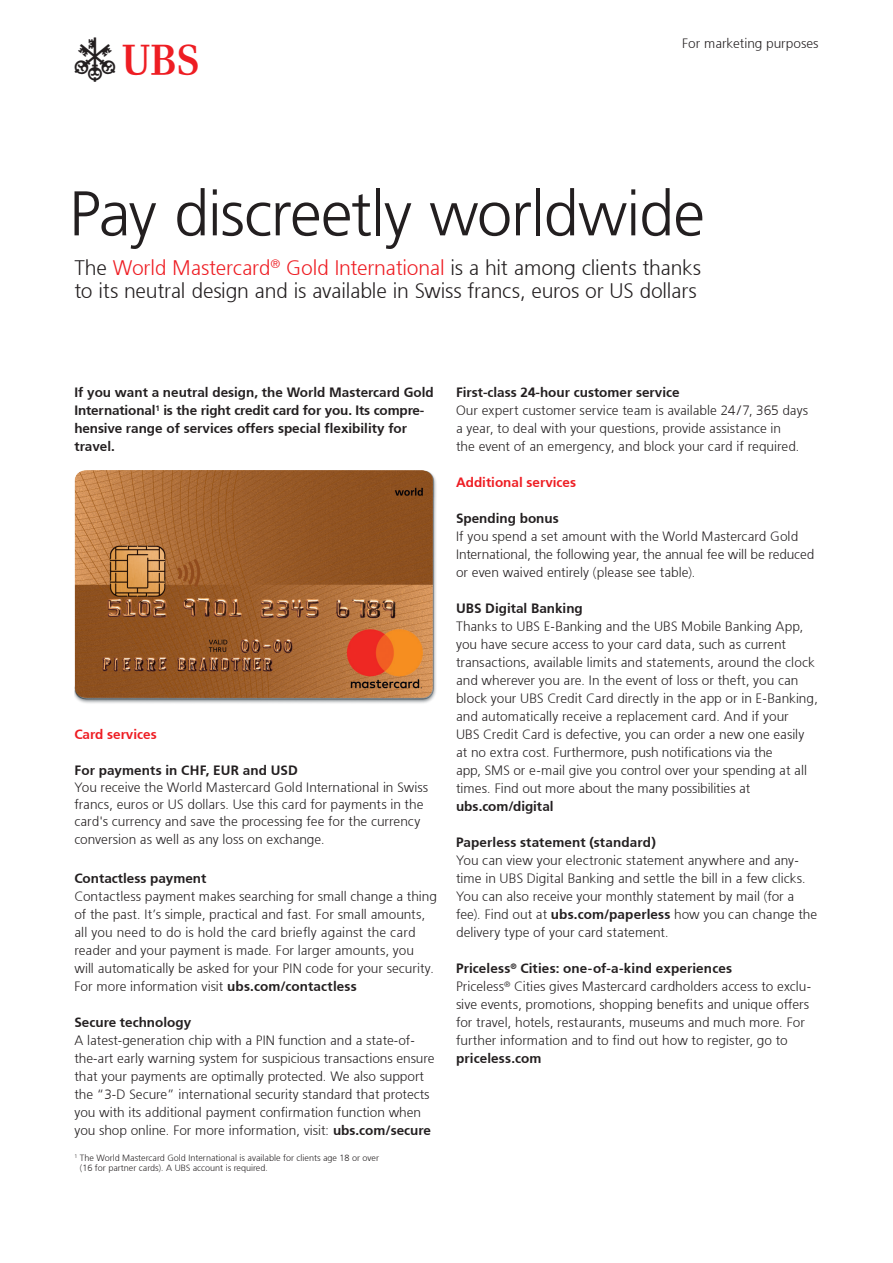
<style>
.page{position:relative;width:893px;height:1263px;background:#fff}
.page>*{position:absolute;margin:0;border:0;box-sizing:border-box;transform-origin:0 0}
.Keyline{font:300 63px "Frutiger 45";letter-spacing:-.02em;color:#231f20}
.t1{font:44.55px "UB Ssemiextra";color:#231f20}
.Infoline{font:300 21px/22.5px "Frutiger 45";letter-spacing:-.015em;color:#231f20}
.Body_copy___9_pt{font:300 13.5px/18px "Frutiger 45";color:#231f20}
.Subtitle__9_pt{font:300 13.5px/18px "Frutiger 45";color:#231f20}
.Subtitle__9_pt-2{font:300 13.5px/18px "Frutiger 45";color:#231f20}
.Body_copy___9_pt-2{font:300 13.5px "Frutiger 45";letter-spacing:.01em;color:#231f20}
.Subtitle__9_pt-3{font:300 13.5px "Frutiger 45";color:#ee1d23}
.fussnote{font:300 9px/10.8px "Frutiger 45";color:#231f20}
.s1{font-size:30.75px;color:#ee1d23}
.s2{color:#ee1d23}
.s3{font-style:inherit}
</style>
<div class="page">
<img style="left:74px;top:470px;width:362px;height:233px">
<p class="t1" style="left:75px;top:37px;width:125px">a<span class="s1">b</span></p>
<p class="Body_copy___9_pt" style="left:682px;top:34px;width:138px">For marketing purposes</p>
<p class="Keyline" style="left:69px;top:177px;width:637px">Pay discreetly worldwide</p>
<p class="Infoline" style="left:74px;top:257px;width:628px">The <span class="s2">World Mastercard</span><sup>®</sup> <span class="s2">Gold International</span> is a hit among clients thanks to its neutral design and is available in Swiss francs, euros or US dollars</p>
<p class="Subtitle__9_pt-2" style="left:74px;top:383px;width:361px">If you want a neutral design, the World Mastercard Gold International<sup>1</sup> is the right credit card for you. Its compre&shy;hensive range of services offers special flexibility for travel.</p>
<p class="Subtitle__9_pt-3" style="left:74px;top:726px;width:84px">Card services</p>
<p class="Body_copy___9_pt-2" style="left:74px;top:762px;width:225px">For payments in CHF, EUR and USD</p>
<p class="Body_copy___9_pt" style="left:74px;top:778px;width:355px;line-height:17.2px">You receive the World Mastercard Gold International in Swiss francs, euros or US dollars. Use this card for payments in the card's currency and save the processing fee for the currency conversion as well as any loss on exchange.</p>
<p class="Subtitle__9_pt-2" style="left:74px;top:869px;width:134px">Contactless payment</p>
<p class="Body_copy___9_pt" style="left:74px;top:887px;width:364px">Contactless payment makes searching for small change a thing</p>
<p class="Body_copy___9_pt" style="left:74px;top:905px;width:352px">of the past. It’s simple, practical and fast. For small amounts,</p>
<p class="Body_copy___9_pt" style="left:74px;top:923px;width:343px">all you need to do is hold the card briefly against the card</p>
<p class="Body_copy___9_pt" style="left:74px;top:941px;width:341px">reader and your payment is made. For larger amounts, you</p>
<p class="Body_copy___9_pt" style="left:74px;top:959px;width:361px">will automatically be asked for your PIN code for your security.</p>
<p class="Body_copy___9_pt" style="left:74px;top:977px;width:284px">For more information visit <span class="s3">ubs.com/contactless</span></p>
<p class="Subtitle__9_pt-2" style="left:74px;top:1013px;width:118px">Secure technology</p>
<p class="Subtitle__9_pt" style="left:74px;top:1031px;width:362px">A latest-generation chip with a PIN function and a state-of&shy;the-art early warning system for suspicious transactions ensure that your payments are optimally protected. We also support the “3-D Secure” international security standard that protects you with its additional payment confirmation function when you shop online. For more information, visit: <span class="s3">ubs.com/secure</span></p>
<p class="fussnote" style="left:80px;top:1152px;width:301px;text-indent:-5px"><sup>1</sup> The World Mastercard Gold International is available for clients age 18 or over (16 for partner cards). A UBS account is required.</p>
<p class="Subtitle__9_pt-2" style="left:456px;top:383px;width:225px">First-class 24-hour customer service</p>
<p class="Body_copy___9_pt" style="left:456px;top:401px;width:354px">Our expert customer service team is available 24/7, 365 days</p>
<p class="Body_copy___9_pt" style="left:456px;top:419px;width:345px">a year, to deal with your questions, provide assistance in the event of an emergency, and block your card if required.</p>
<p class="Subtitle__9_pt-3" style="left:456px;top:474px;width:122px">Additional services</p>
<p class="Subtitle__9_pt-2" style="left:456px;top:509px;width:104px">Spending bonus</p>
<p class="Body_copy___9_pt" style="left:456px;top:527px;width:360px">If you spend a set amount with the World Mastercard Gold<br>International, the following year, the annual fee will be reduced or even waived entirely (please see table).</p>
<p class="Subtitle__9_pt-2" style="left:456px;top:599px;width:128px">UBS Digital Banking</p>
<p class="Body_copy___9_pt" style="left:456px;top:617px;width:349px">Thanks to UBS E-Banking and the UBS Mobile Banking App,</p>
<p class="Body_copy___9_pt" style="left:456px;top:635px;width:363px">you have secure access to your card data, such as current transactions, available limits and statements, around the clock and wherever you are. In the event of loss or theft, you can block your UBS Credit Card directly in the app or in E-Banking, and automatically receive a replacement card. And if your<br>UBS Credit Card is defective, you can order a new one easily at no extra cost. Furthermore, push notifications via the<br>app, SMS or e-mail give you control over your spending at all times. Find out more about the many possibilities at <span class="s3">ubs.com/digital</span></p>
<p class="Body_copy___9_pt-2" style="left:456px;top:834px;width:201px">Paperless statement (standard)</p>
<p class="Body_copy___9_pt" style="left:456px;top:851px;width:363px">You can view your electronic statement anywhere and any&shy;time in UBS Digital Banking and settle the bill in a few clicks.<br>You can also receive your monthly statement by mail (for a fee). Find out at <span class="s3">ubs.com/paperless</span> how you can change the delivery type of your card statement.</p>
<p class="Body_copy___9_pt-2" style="left:456px;top:960px;width:278px">Priceless<sup>®</sup> Cities: one-of-a-kind experiences</p>
<p class="Body_copy___9_pt" style="left:456px;top:977px;width:357px">Priceless<sup>®</sup> Cities gives Mastercard cardholders access to exclu&shy;sive events, promotions, shopping benefits and unique offers for travel, hotels, restaurants, museums and much more. For further information and to find out how to register, go to <span class="s3">priceless.com</span></p>
</div>
